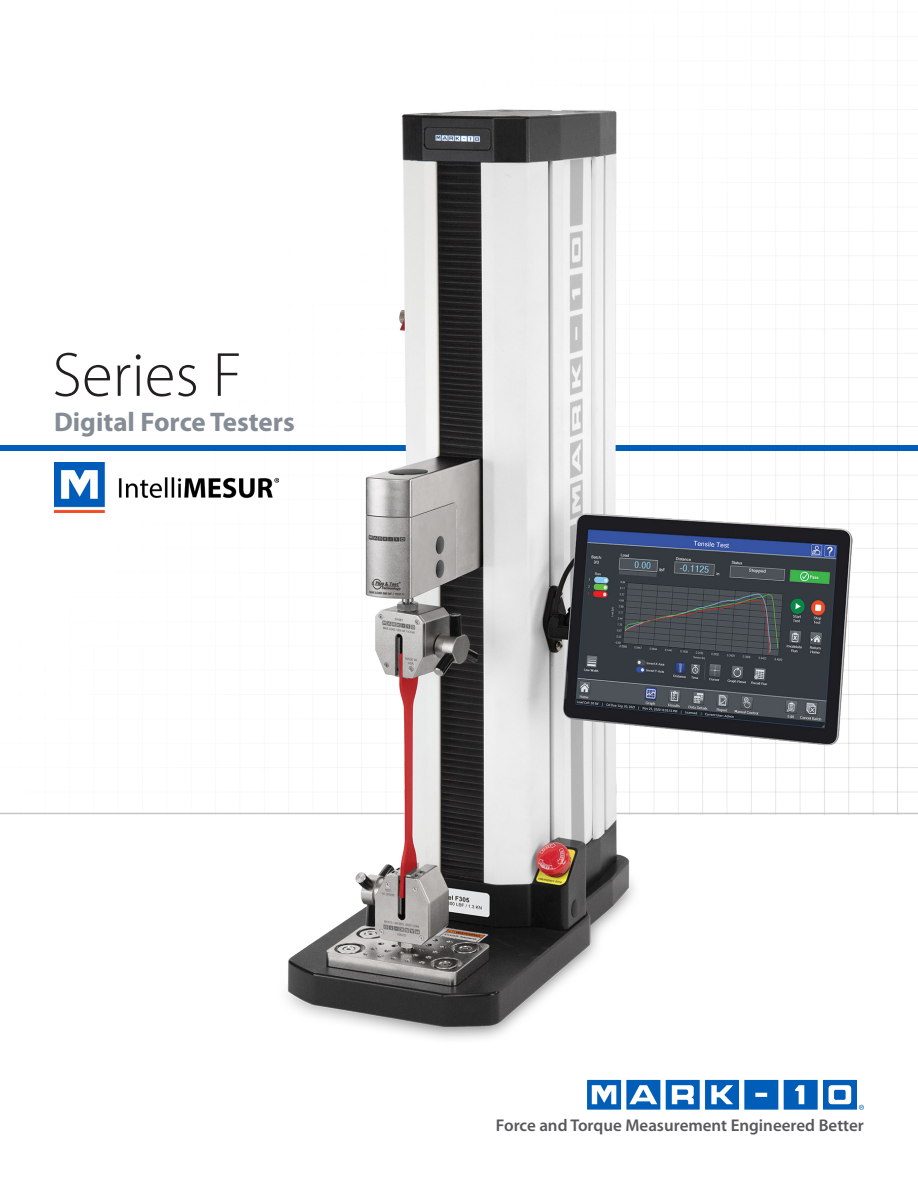
<style>
.page{position:relative;width:918px;height:1188px;background:#fff}
.page>*{position:absolute;margin:0;border:0;box-sizing:border-box;transform-origin:0 0}
.t1{font:300 63px "Myriad Pro";color:#231f20}
.t2{font:700 27px "Myriad Pro";color:#858c95}
.t3{font:600 16.95px "Myriad Pro";color:#57585a}
</style>
<div class="page">
<div style="left:0;top:445px;width:918px;height:5px;background:#005eb8"></div>
<img style="left:54px;top:462px;width:73px;height:51px">
<hr style="left:0;top:813px;width:918px;height:1px;background:#c6c6c6">
<img style="left:127px;top:85px;width:791px;height:954px">
<svg style="left:587px;top:1080px;width:73px;height:30px"></svg>
<svg style="left:666px;top:1080px;width:112px;height:30px"></svg>
<svg style="left:784px;top:1080px;width:80px;height:30px"></svg>
<p class="t1" style="left:52px;top:337px;width:191px">Series F</p>
<p class="t2" style="left:54px;top:405px;width:242px">Digital Force Testers</p>
<p class="t3" style="left:496px;top:1115px;width:370px">Force and Torque Measurement Engineered Better</p>
</div>
